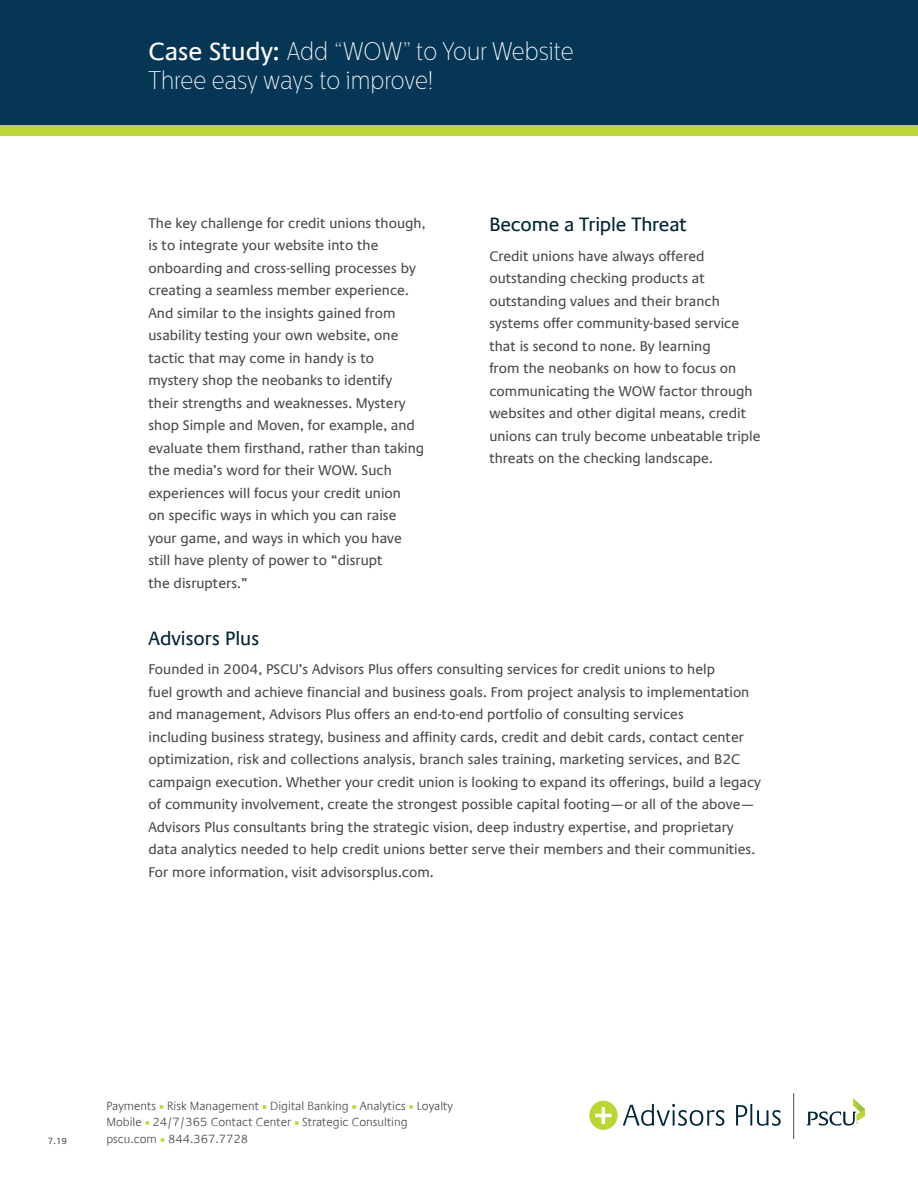
<style>
.page{position:relative;width:918px;height:1188px;background:#fff}
.page>*{position:absolute;margin:0;border:0;box-sizing:border-box;transform-origin:0 0}
.t1{font:100 25.5px/29.2px "Centrale Sans Cnd";letter-spacing:-.005em;color:#fff}
.t2{font:19.5px "Praxis Com";letter-spacing:-.01em;color:#002634}
.t3{font:14.25px/22.5px "Praxis Com";color:#4b4c4d}
.t4{font:300 12px/16.5px "Praxis Com";color:#4b4c4d}
.t5{font:9px "Praxis Com";color:#4b4c4d}
.s1{font-family:"Praxis Com";font-weight:400}
.s2{font-family:"Minion Pro";font-weight:400;color:#bed630}
</style>
<div class="page">
<div style="left:0;top:125px;width:918px;height:11px;background:#bed630"></div>
<div style="left:0;top:0;width:918px;height:125px;background:#063655"></div>
<svg style="left:623px;top:1104px;width:101px;height:22px"></svg>
<svg style="left:736px;top:1105px;width:11px;height:21px"></svg>
<hr style="left:750px;top:1104px;width:2px;height:22px;background:#00293c">
<svg style="left:757px;top:1110px;width:24px;height:16px"></svg>
<hr style="left:793px;top:1093px;width:1px;height:46px;background:#4b4c4d">
<svg style="left:806px;top:1098px;width:59px;height:28px"></svg>
<svg style="left:589px;top:1101px;width:29px;height:29px"></svg>
<svg style="left:595px;top:1107px;width:17px;height:17px"></svg>
<h1 class="t1" style="left:148px;top:36px;width:427px"><span class="s1">Case Study:</span> Add “WOW” to Your Website<br>Three easy ways to improve!</h1>
<p class="t3" style="left:148px;top:212px;width:278px">The key challenge for credit unions though, is to integrate your website into the onboarding and cross-selling processes by creating a seamless member experience.<br>And similar to the insights gained from usability testing your own website, one tactic that may come in handy is to mystery shop the neobanks to identify their strengths and weaknesses. Mystery shop Simple and Moven, for example, and evaluate them firsthand, rather than taking the media’s word for their WOW. Such experiences will focus your credit union<br>on specific ways in which you can raise your game, and ways in which you have still have plenty of power to “disrupt<br>the disrupters.”</p>
<h2 class="t2" style="left:489px;top:213px;width:199px">Become a Triple Threat</h2>
<p class="t3" style="left:489px;top:245px;width:273px">Credit unions have always offered outstanding checking products at outstanding values and their branch systems offer community-based service that is second to none. By learning<br>from the neobanks on how to focus on communicating the WOW factor through websites and other digital means, credit unions can truly become unbeatable triple threats on the checking landscape.</p>
<h2 class="t2" style="left:148px;top:627px;width:112px">Advisors Plus</h2>
<p class="t3" style="left:148px;top:658px;width:614px">Founded in 2004, PSCU’s Advisors Plus offers consulting services for credit unions to help<br>fuel growth and achieve financial and business goals. From project analysis to implementation and management, Advisors Plus offers an end-to-end portfolio of consulting services<br>including business strategy, business and affinity cards, credit and debit cards, contact center optimization, risk and collections analysis, branch sales training, marketing services, and B2C campaign execution. Whether your credit union is looking to expand its offerings, build a legacy of community involvement, create the strongest possible capital footing—or all of the above— Advisors Plus consultants bring the strategic vision, deep industry expertise, and proprietary data analytics needed to help credit unions better serve their members and their communities.<br>For more information, visit advisorsplus.com.</p>
<p class="t5" style="left:48px;top:1135px;width:21px">7.19</p>
<p class="t4" style="left:106px;top:1097px;width:348px">Payments <span class="s2">■</span> Risk Management <span class="s2">■</span> Digital Banking <span class="s2">■</span> Analytics <span class="s2">■</span> Loyalty<br>Mobile <span class="s2">■</span> 24/7/365 Contact Center <span class="s2">■</span> Strategic Consulting pscu.com <span class="s2">■</span> 844.367.7728</p>
</div>
